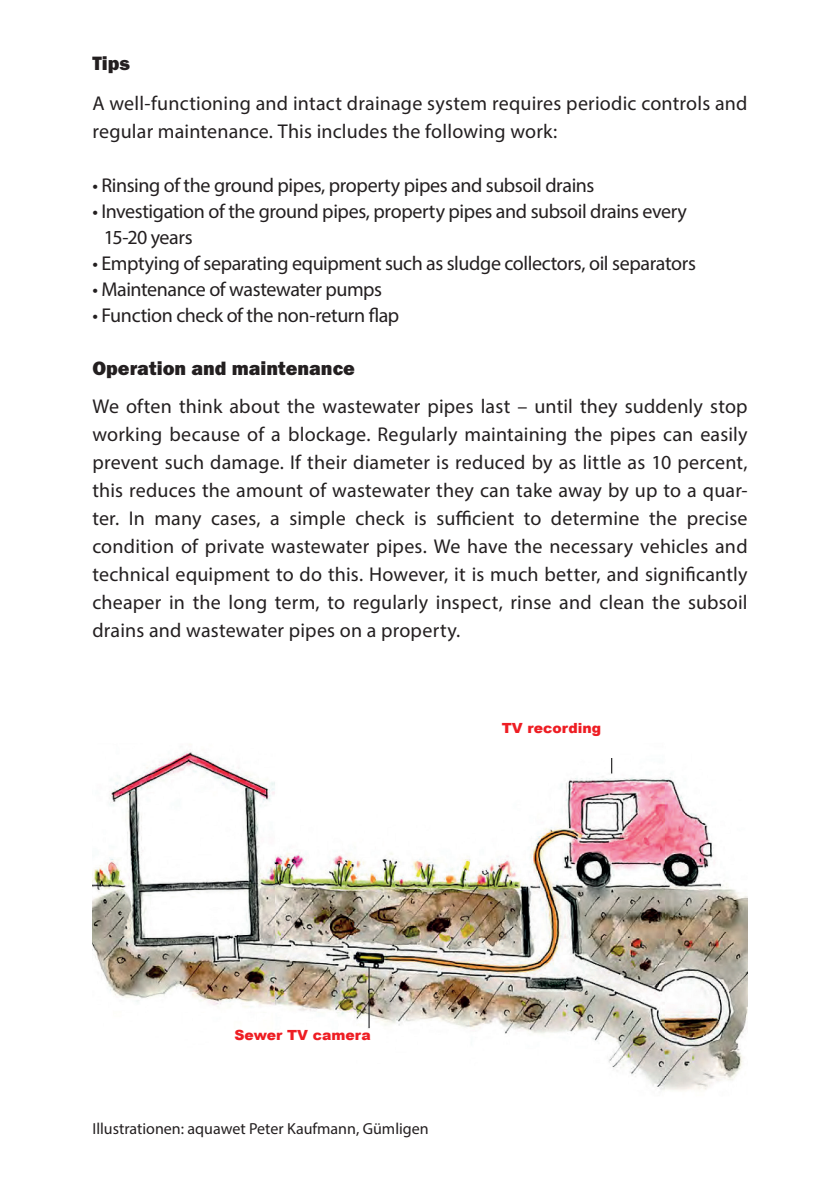
<style>
.page{position:relative;width:840px;height:1191px;background:#fff}
.page>*{position:absolute;margin:0;border:0;box-sizing:border-box;transform-origin:0 0}
.t1{font:20px/28px "Myriad Pro";letter-spacing:-.015em;color:#231f20}
.t2{font:20px/28px "Myriad Pro";letter-spacing:.01em;color:#231f20}
.t3{font:20px "Franklin Gothic URW Hea";color:#231f20}
.t4{font:16px "Myriad Pro";color:#231f20}
.t5{font:900 14px "Arial";color:#ee1d23}
</style>
<div class="page">
<img style="left:92px;top:750px;width:655px;height:341px">
<div style="left:234px;top:1030px;width:152px;height:27px;background:#fff"></div>
<div style="left:501px;top:723px;width:114px;height:34px;background:#fff"></div>
<p class="t3" style="left:92px;top:50px;width:39px">Tips</p>
<p class="t2" style="left:92px;top:89px;width:656px">A well-functioning and intact drainage system requires periodic controls and regular maintenance. This includes the following work:</p>
<p class="t1" style="left:92px;top:171px;width:503px">• Rinsing of the ground pipes, property pipes and subsoil drains</p>
<p class="t1" style="left:104px;top:198px;width:584px;line-height:26px;text-indent:-12px">• Investigation of the ground pipes, property pipes and subsoil drains every<br>15-20 years</p>
<p class="t1" style="left:92px;top:249px;width:604px">• Emptying of separating equipment such as sludge collectors, oil separators</p>
<p class="t1" style="left:92px;top:275px;width:291px">• Maintenance of wastewater pumps</p>
<p class="t1" style="left:92px;top:301px;width:308px">• Function check of the non-return flap</p>
<p class="t3" style="left:92px;top:355px;width:264px">Operation and maintenance</p>
<p class="t1" style="left:92px;top:392px;width:656px;text-align:justify">We often think about the wastewater pipes last – until they suddenly stop working because of a blockage. Regularly maintaining the pipes can easily prevent such damage. If their diameter is reduced by as little as 10 percent, this reduces the amount of wastewater they can take away by up to a quar&shy;ter. In many cases, a simple check is sufficient to determine the precise condition of private wastewater pipes. We have the necessary vehicles and technical equipment to do this. However, it is much better, and significantly cheaper in the long term, to regularly inspect, rinse and clean the subsoil drains and wastewater pipes on a property.</p>
<p class="t5" style="left:501px;top:718px;width:101px">TV recording</p>
<p class="t5" style="left:234px;top:1025px;width:138px">Sewer TV camera</p>
<p class="t4" style="left:92px;top:1118px;width:337px">Illustrationen: aquawet Peter Kaufmann, Gümligen</p>
</div>
